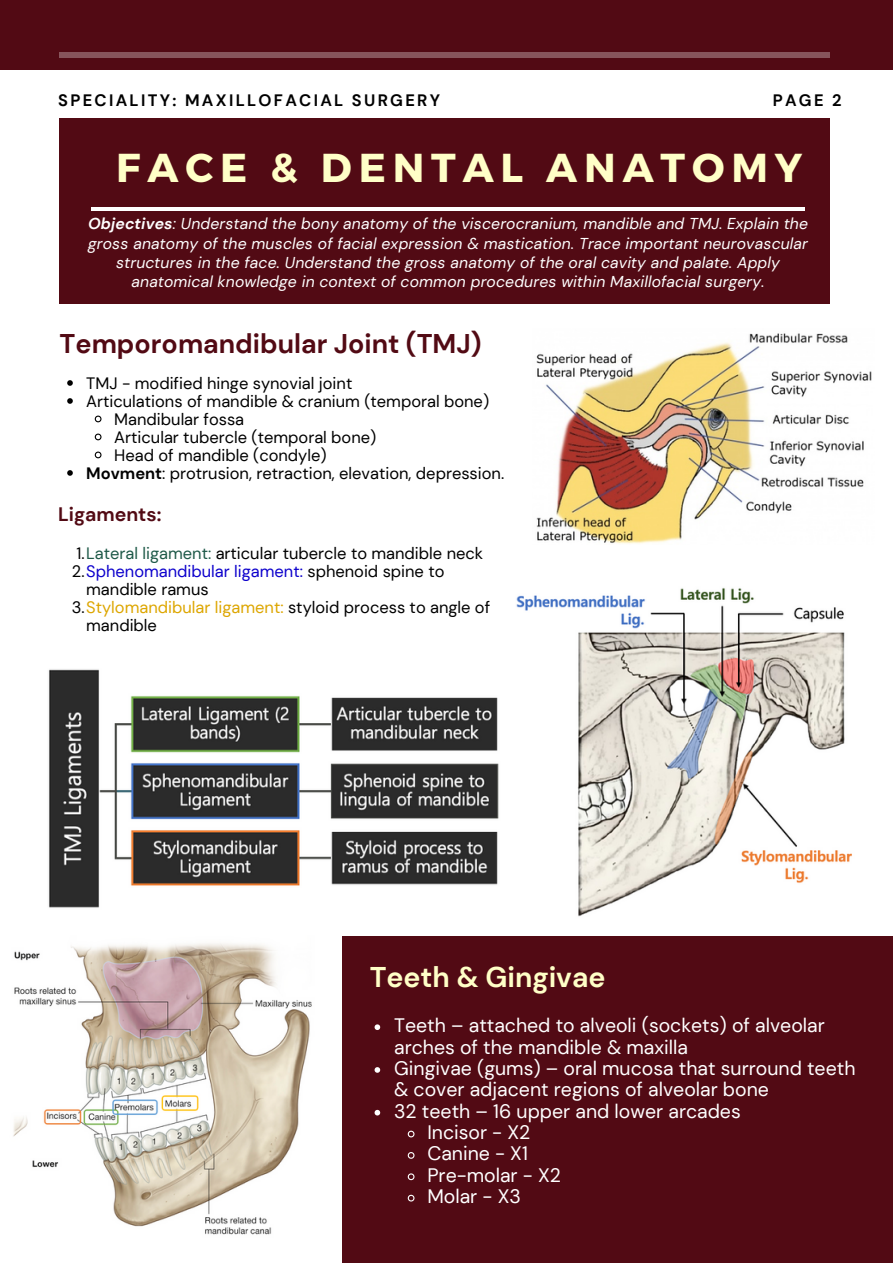
<style>
.page{position:relative;width:893px;height:1264px;background:#fff}
.page>*{position:absolute;margin:0;border:0;box-sizing:border-box;transform-origin:0 0}
.t1{font:700 40.35px "Montserrat";letter-spacing:.17em;color:#ffffc7}
.t2{font:700 28.5px "DM Sans";color:#ffffc7}
.t3{font:700 27px "DM Sans";color:#520a14}
.t4{font:19.5px/21.3px "DM Sans";color:#fff}
.t5{font:700 19.5px "DM Sans";color:#520a14}
.t6{font:16.5px/18px "DM Sans";color:#000}
.t7{font:700 16.5px "DM Sans";letter-spacing:.14em;color:#000}
.t8{font:italic 15.75px/19px "DM Sans";letter-spacing:.01em;color:#fff;text-align:center}
.s1{font-weight:700}
.s2{color:#1e5948}
.s3{color:#0d00cc}
.s4{color:#dda600}
</style>
<div class="page">
<div style="left:0;top:0;width:892px;height:1262px;background:#520a14"></div>
<div style="left:0;top:70px;width:892px;height:865px;background:#fff"></div>
<div style="left:60px;top:119px;width:770px;height:185px;background:#520a14"></div>
<hr style="left:92px;top:207px;width:712px;height:3px;background:#fff">
<hr style="left:60px;top:53px;width:770px;height:4px;background:#87555c">
<svg style="left:67px;top:380px;width:6px;height:6px"></svg>
<svg style="left:67px;top:398px;width:6px;height:6px"></svg>
<svg style="left:94px;top:415px;width:8px;height:8px"></svg>
<svg style="left:94px;top:433px;width:8px;height:8px"></svg>
<svg style="left:94px;top:451px;width:8px;height:8px"></svg>
<svg style="left:67px;top:470px;width:6px;height:6px"></svg>
<img style="left:536px;top:333px;width:336px;height:211px">
<img style="left:516px;top:587px;width:336px;height:330px">
<img style="left:48px;top:640px;width:490px;height:277px">
<img style="left:0;top:935px;width:342px;height:327px">
<svg style="left:374px;top:1024px;width:6px;height:6px"></svg>
<svg style="left:374px;top:1067px;width:6px;height:5px"></svg>
<svg style="left:374px;top:1109px;width:6px;height:6px"></svg>
<svg style="left:407px;top:1130px;width:8px;height:8px"></svg>
<svg style="left:407px;top:1152px;width:8px;height:7px"></svg>
<svg style="left:407px;top:1173px;width:8px;height:7px"></svg>
<svg style="left:407px;top:1194px;width:8px;height:8px"></svg>
<p class="t7" style="left:58px;top:90px;width:383px">SPECIALITY: MAXILLOFACIAL SURGERY</p>
<p class="t7" style="left:772px;top:90px;width:70px">PAGE 2</p>
<p class="t1" style="left:116px;top:142px;width:687px">FACE &amp; DENTAL ANATOMY</p>
<p class="t8" style="left:88px;top:214px;width:721px"><span class="s1">Objectives</span>: Understand the bony anatomy of the viscerocranium, mandible and TMJ. Explain the gross anatomy of the muscles of facial expression &amp; mastication. Trace important neurovascular structures in the face. Understand the gross anatomy of the oral cavity and palate. Apply anatomical knowledge in context of common procedures within Maxillofacial surgery.</p>
<p class="t3" style="left:60px;top:326px;width:423px">Temporomandibular Joint (TMJ)</p>
<p class="t6" style="left:86px;top:374px;width:267px">TMJ - modified hinge synovial joint</p>
<p class="t6" style="left:86px;top:392px;width:404px">Articulations of mandible &amp; cranium (temporal bone)</p>
<p class="t6" style="left:114px;top:410px;width:131px">Mandibular fossa</p>
<p class="t6" style="left:114px;top:428px;width:263px">Articular tubercle (temporal bone)</p>
<p class="t6" style="left:114px;top:446px;width:214px">Head of mandible (condyle)</p>
<p class="t6" style="left:86px;top:464px;width:419px"><span class="s1">Movment</span>: protrusion, retraction, elevation, depression.</p>
<p class="t5" style="left:58px;top:501px;width:105px">Ligaments:</p>
<p class="t6" style="left:76px;top:544px;width:408px">1.<span class="s2">Lateral ligament:</span> articular tubercle to mandible neck</p>
<p class="t6" style="left:86px;top:562px;width:360px;text-indent:-14px">2.<span class="s3">Sphenomandibular ligament:</span> sphenoid spine to mandible ramus</p>
<p class="t6" style="left:86px;top:598px;width:405px;text-indent:-15px">3.<span class="s4">Stylomandibular ligament:</span> styloid process to angle of mandible</p>
<p class="t2" style="left:370px;top:958px;width:237px">Teeth &amp; Gingivae</p>
<p class="t4" style="left:394px;top:1014px;width:432px">Teeth – attached to alveoli (sockets) of alveolar arches of the mandible &amp; maxilla</p>
<p class="t4" style="left:394px;top:1057px;width:463px">Gingivae (gums) – oral mucosa that surround teeth &amp; cover adjacent regions of alveolar bone</p>
<p class="t4" style="left:394px;top:1100px;width:348px">32 teeth – 16 upper and lower arcades</p>
<p class="t4" style="left:427px;top:1121px;width:104px">Incisor - X2</p>
<p class="t4" style="left:427px;top:1143px;width:102px">Canine - X1</p>
<p class="t4" style="left:427px;top:1164px;width:135px">Pre-molar - X2</p>
<p class="t4" style="left:427px;top:1185px;width:95px">Molar - X3</p>
</div>
